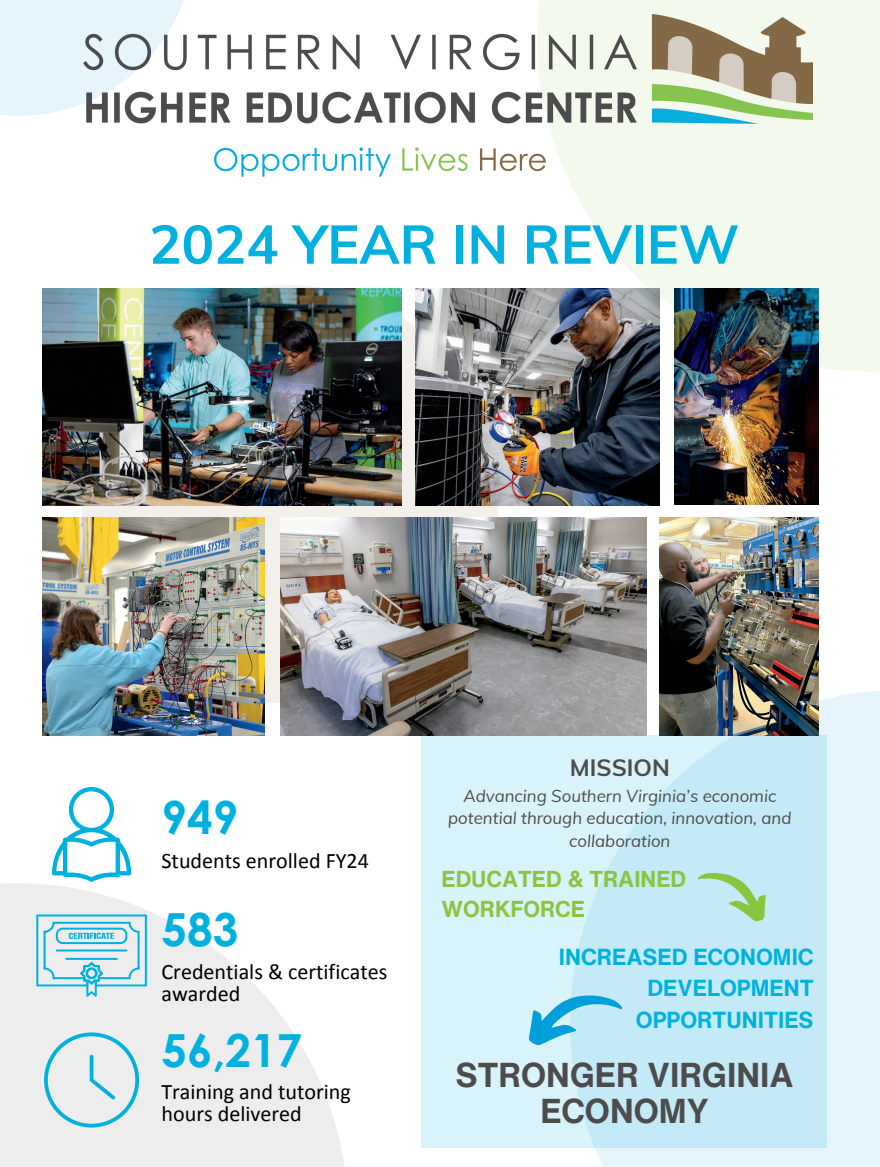
<style>
.page{position:relative;width:880px;height:1167px;background:#fff}
.page>*{position:absolute;margin:0;border:0;box-sizing:border-box;transform-origin:0 0}
.t1{font:700 53.85px "Muli";color:#00b1df}
.t2{font:700 45.75px "Century Gothic Pro";color:#00b1df}
.t3{font:700 33.6px/35.5px "Helvetica Now Text";color:#4d4c4c;text-align:center}
.t4{font:700 23.55px "Muli";color:#4d4c4c}
.t5{font:700 22.65px/31.5px "Helvetica Now Text";color:#00b1df;text-align:right}
.t6{font:700 22.35px/30.9px "Helvetica Now Text";color:#89c541}
.t7{font:22.05px/22px "Calibri";color:#000}
.t8{font:italic 16.8px/22.5px "Muli";color:#4d4c4c;text-align:center}
</style>
<div class="page">
<div style="left:0;top:0;width:194px;height:116px;background:#e6f5fb"></div>
<div style="left:0;top:883px;width:348px;height:283px;background:linear-gradient(to right,#eaeaea,#f9f9f9)"></div>
<div style="left:537px;top:0;width:343px;height:371px;background:linear-gradient(to right,#fafdf7,#f0f8e8)"></div>
<svg style="left:81px;top:285px;width:418px;height:418px;fill:#f3f0ec"></svg>
<div style="left:570px;top:690px;width:310px;height:476px;background:#e6f5fb"></div>
<img style="left:65px;top:14px;width:747px;height:168px">
<img style="left:415px;top:288px;width:245px;height:217px">
<img style="left:674px;top:288px;width:144px;height:216px">
<img style="left:43px;top:518px;width:222px;height:217px">
<img style="left:42px;top:288px;width:359px;height:217px">
<div style="left:421px;top:735px;width:405px;height:412px;background:linear-gradient(to right,#ddf5fb,#bde8f5)"></div>
<svg style="left:36px;top:914px;width:111px;height:82px"></svg>
<svg style="left:44px;top:1032px;width:95px;height:94px"></svg>
<img style="left:659px;top:517px;width:159px;height:218px">
<svg style="left:695px;top:858px;width:80px;height:66px"></svg>
<svg style="left:519px;top:979px;width:105px;height:69px"></svg>
<img style="left:280px;top:517px;width:366px;height:218px">
<svg style="left:52px;top:787px;width:79px;height:94px"></svg>
<h1 class="t1" style="left:149px;top:209px;width:591px">2024 YEAR IN REVIEW</h1>
<p class="t2" style="left:161px;top:789px;width:78px">949</p>
<p class="t7" style="left:161px;top:848px;width:209px">Students enrolled FY24</p>
<p class="t2" style="left:161px;top:900px;width:78px">583</p>
<p class="t7" style="left:161px;top:959px;width:227px">Credentials &amp; certificates awarded</p>
<p class="t2" style="left:161px;top:1022px;width:142px">56,217</p>
<p class="t7" style="left:161px;top:1079px;width:191px">Training and tutoring hours delivered</p>
<h6 class="t4" style="left:570px;top:752px;width:102px">MISSION</h6>
<p class="t8" style="left:448px;top:784px;width:345px">Advancing Southern Virginia’s economic potential through education, innovation, and</p>
<p class="t8" style="left:569px;top:829px;width:103px">collaboration</p>
<p class="t6" style="left:441px;top:862px;width:246px">EDUCATED &amp; TRAINED<br>WORKFORCE</p>
<p class="t5" style="left:559px;top:940px;width:256px">INCREASED ECONOMIC<br>DEVELOPMENT<br>OPPORTUNITIES</p>
<p class="t3" style="left:455px;top:1057px;width:340px">STRONGER VIRGINIA<br>ECONOMY</p>
</div>
